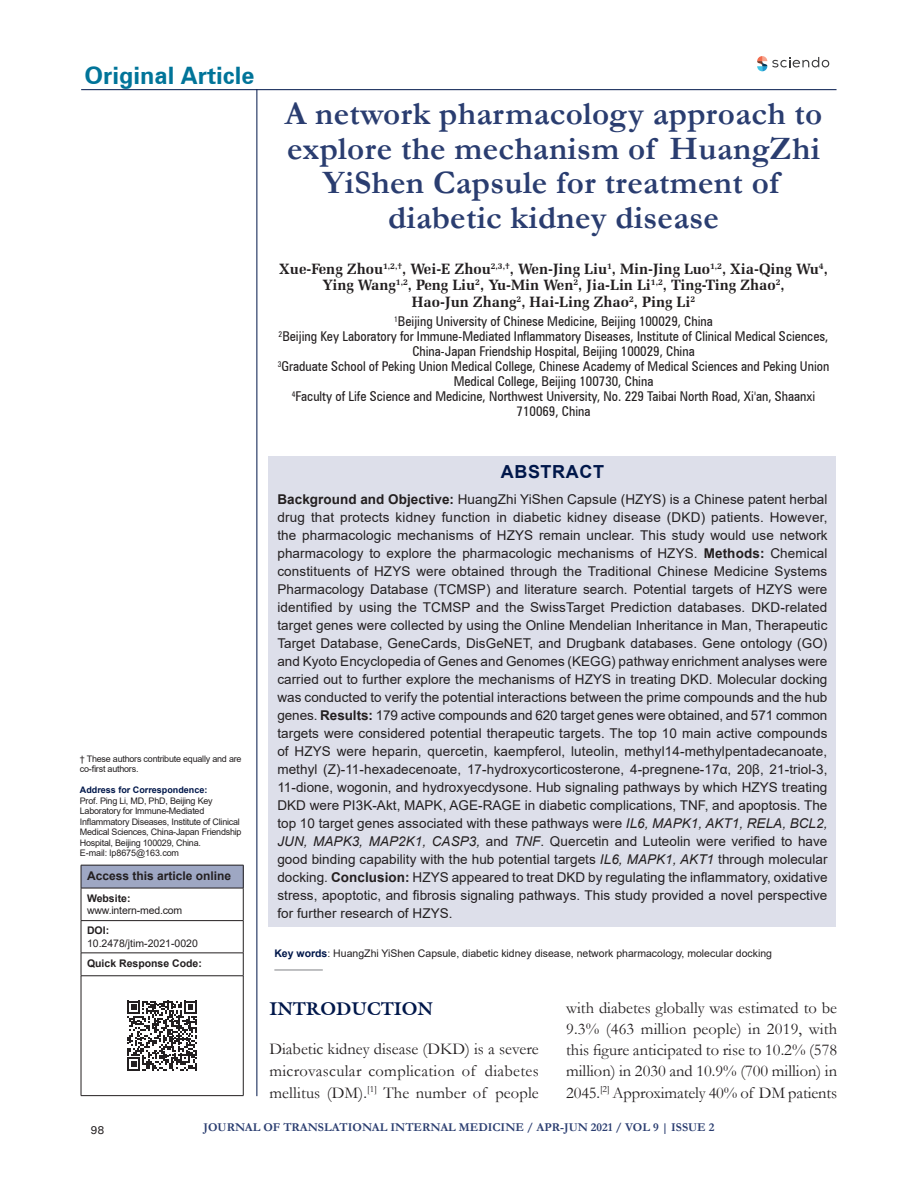
<style>
.page{position:relative;width:918px;height:1188px;background:#fff}
.page>*{position:absolute;margin:0;border:0;box-sizing:border-box;transform-origin:0 0}
._1_TYTUŁ{font:700 33px/34.5px "Garamond";letter-spacing:.01em;color:#2a3d70;text-align:center}
.AH{font:700 24px "Zurich BT";color:#007499}
.t1{font:700 18px "Galliard IT Cby BT";color:#00174a}
._4_Abstrakt_napis{font:700 18px "Arial";letter-spacing:.035em;color:#00174a}
.TX{font:16.5px/21.3px "Garamond";color:#231f20;text-align:justify}
._2_Autorzy{font:700 15px/16.5px "Zapf Elliptical 711 BT";color:#231f20;text-align:center}
._4_1_abstrakt_tekst{font:13.5px/18px "Arial";letter-spacing:.005em;color:#231f20;text-align:justify}
._3_afiliacje{font:condensed 13.5px/15px "Zurich BT";color:#231f20;text-align:center}
.t2{font:700 12px "Garamond";color:#2a3d70}
.AU_Bio{font:700 12px "Arial";color:#231f20}
.t3{font:500 11.25px "Univers";color:#231f20}
._5_keywords{font:10.5px "Arial";color:#231f20}
.AU_Bio-2{font:10.5px/12.6px "Arial";color:#231f20}
.AU_Bio-3{font:700 10.5px "Arial";color:#231f20}
.ADD{font:9px/10.5px "Arial";letter-spacing:-.025em;color:#231f20}
.s1{font-weight:700;color:#00174a}
.s2{font-weight:700}
.s3{font-style:italic}
</style>
<div class="page">
<hr style="left:81px;top:89px;width:756px;height:1px;background:#00174a">
<svg style="left:757px;top:56px;width:72px;height:15px"></svg>
<hr style="left:256px;top:89px;width:1px;height:1007px;background:#00174a">
<div style="left:81px;top:865px;width:162px;height:23px;background:#9ea7c3"></div>
<hr style="left:81px;top:865px;width:162px;height:1px;background:#231f20">
<svg style="left:81px;top:865px;width:1px;height:23px"></svg>
<hr style="left:81px;top:888px;width:162px;height:1px;background:#231f20">
<hr style="left:81px;top:888px;width:1px;height:32px;background:#231f20">
<hr style="left:81px;top:920px;width:162px;height:1px;background:#231f20">
<hr style="left:81px;top:921px;width:1px;height:32px;background:#231f20">
<hr style="left:81px;top:953px;width:162px;height:1px;background:#231f20">
<svg style="left:81px;top:953px;width:1px;height:23px"></svg>
<hr style="left:81px;top:976px;width:162px;height:1px;background:#231f20">
<hr style="left:81px;top:976px;width:1px;height:119px;background:#231f20">
<svg style="left:243px;top:865px;width:1px;height:23px"></svg>
<hr style="left:243px;top:888px;width:1px;height:32px;background:#231f20">
<hr style="left:243px;top:921px;width:1px;height:32px;background:#231f20">
<svg style="left:243px;top:953px;width:1px;height:23px"></svg>
<hr style="left:243px;top:976px;width:1px;height:119px;background:#231f20">
<hr style="left:81px;top:1095px;width:162px;height:1px;background:#231f20">
<svg style="left:127px;top:1001px;width:70px;height:70px"></svg>
<div style="left:269px;top:456px;width:567px;height:471px;background:#dddfea"></div>
<hr style="left:274px;top:970px;width:49px;height:1px;background:#808285">
<p class="AH" style="left:85px;top:61px;width:172px">Original Article</p>
<p class="_1_TYTUŁ" style="left:285px;top:97px;width:539px">A network pharmacology approach to explore the mechanism of HuangZhi<br>YiShen Capsule for treatment of diabetic kidney disease</p>
<p class="_2_Autorzy" style="left:279px;top:260px;width:550px">Xue-Feng Zhou<sup>1,2,†</sup>, Wei-E Zhou<sup>2,3,†</sup>, Wen-Jing Liu<sup>1</sup>, Min-Jing Luo<sup>1,2</sup>, Xia-Qing Wu<sup>4</sup>,<br>Ying Wang<sup>1,2</sup>, Peng Liu<sup>2</sup>, Yu-Min Wen<sup>2</sup>, Jia-Lin Li<sup>1,2</sup>, Ting-Ting Zhao<sup>2</sup>,<br>Hao-Jun Zhang<sup>2</sup>, Hai-Ling Zhao<sup>2</sup>, Ping Li<sup>2</sup></p>
<p class="_3_afiliacje" style="left:394px;top:314px;width:320px"><sup>1</sup>Beijing University of Chinese Medicine, Beijing 100029, China</p>
<p class="_3_afiliacje" style="left:279px;top:329px;width:551px"><sup>2</sup>Beijing Key Laboratory for Immune-Mediated Inflammatory Diseases, Institute of Clinical Medical Sciences,<br>China-Japan Friendship Hospital, Beijing 100029, China</p>
<p class="_3_afiliacje" style="left:278px;top:359px;width:553px"><sup>3</sup>Graduate School of Peking Union Medical College, Chinese Academy of Medical Sciences and Peking Union<br>Medical College, Beijing 100730, China</p>
<p class="_3_afiliacje" style="left:292px;top:389px;width:525px"><sup>4</sup>Faculty of Life Science and Medicine, Northwest University, No. 229 Taibai North Road, Xi'an, Shaanxi<br>710069, China</p>
<p class="ADD" style="left:80px;top:753px;width:163px">† These authors contribute equally and are co-first authors.</p>
<p class="ADD" style="left:80px;top:785px;width:163px"><span class="s1">Address for Correspondence:<br></span>Prof. Ping Li, MD, PhD, Beijing Key Laboratory for Immune-Mediated Inflammatory Diseases, Institute of Clinical Medical Sciences, China-Japan Friendship Hospital, Beijing 100029, China.<br>E-mail: lp8675@163.com</p>
<p class="AU_Bio" style="left:87px;top:867px;width:146px">Access this article online</p>
<p class="AU_Bio-2" style="left:87px;top:892px;width:97px"><span class="s2">Website: </span>www.intern-med.com</p>
<p class="AU_Bio-2" style="left:87px;top:924px;width:112px"><span class="s2">DOI:<br></span>10.2478/jtim-2021-0020</p>
<p class="AU_Bio-3" style="left:87px;top:955px;width:116px">Quick Response Code:</p>
<p class="_4_Abstrakt_napis" style="left:501px;top:459px;width:105px">ABSTRACT</p>
<p class="_4_1_abstrakt_tekst" style="left:277px;top:490px;width:552px"><span class="s2">Background and Objective:</span> HuangZhi YiShen Capsule (HZYS) is a Chinese patent herbal drug that protects kidney function in diabetic kidney disease (DKD) patients. However, the pharmacologic mechanisms of HZYS remain unclear. This study would use network pharmacology to explore the pharmacologic mechanisms of HZYS. <span class="s2">Methods:</span> Chemical constituents of HZYS were obtained through the Traditional Chinese Medicine Systems Pharmacology Database (TCMSP) and literature search. Potential targets of HZYS were identified by using the TCMSP and the SwissTarget Prediction databases. DKD-related target genes were collected by using the Online Mendelian Inheritance in Man, Therapeutic Target Database, GeneCards, DisGeNET, and Drugbank databases. Gene ontology (GO) and Kyoto Encyclopedia of Genes and Genomes (KEGG) pathway enrichment analyses were carried out to further explore the mechanisms of HZYS in treating DKD. Molecular docking was conducted to verify the potential interactions between the prime compounds and the hub genes. <span class="s2">Results:</span> 179 active compounds and 620 target genes were obtained, and 571 common targets were considered potential therapeutic targets. The top 10 main active compounds of HZYS were heparin, quercetin, kaempferol, luteolin, methyl14-methylpentadecanoate, methyl (Z)-11-hexadecenoate, 17-hydroxycorticosterone, 4-pregnene-17α, 20β, 21-triol-3, 11-dione, wogonin, and hydroxyecdysone. Hub signaling pathways by which HZYS treating DKD were PI3K-Akt, MAPK, AGE-RAGE in diabetic complications, TNF, and apoptosis. The top 10 target genes associated with these pathways were <span class="s3">IL6, MAPK1, AKT1, RELA, BCL2, JUN, MAPK3, MAP2K1, CASP3,</span> and <span class="s3">TNF</span>. Quercetin and Luteolin were verified to have good binding capability with the hub potential targets <span class="s3">IL6, MAPK1, AKT1</span> through molecular docking<span class="s3">.</span> <span class="s2">Conclusion:</span> HZYS appeared to treat DKD by regulating the inflammatory, oxidative stress, apoptotic, and fibrosis signaling pathways. This study provided a novel perspective for further research of HZYS.</p>
<p class="_5_keywords" style="left:274px;top:946px;width:499px"><span class="s1">Key words</span>: HuangZhi YiShen Capsule, diabetic kidney disease, network pharmacology, molecular docking</p>
<h1 class="t1" style="left:269px;top:997px;width:165px">INTRODUCTION</h1>
<p class="TX" style="left:269px;top:1038px;width:271px;line-height:21.8px">Diabetic kidney disease (DKD) is a severe microvascular complication of diabetes mellitus (DM).<sup>[1]</sup> The number of people</p>
<p class="TX" style="left:566px;top:996px;width:273px">with diabetes globally was estimated to be 9.3% (463 million people) in 2019, with this figure anticipated to rise to 10.2% (578 million) in 2030 and 10.9% (700 million) in 2045.<sup>[2]</sup> Approximately 40% of DM patients</p>
<p class="t3" style="left:90px;top:1123px;width:16px">98</p>
<p class="t2" style="left:204px;top:1119px;width:512px">JOURNAL OF TRANSLATIONAL INTERNAL MEDICINE / APR-JUN 2021 / VOL 9 | ISSUE 2</p>
</div>
